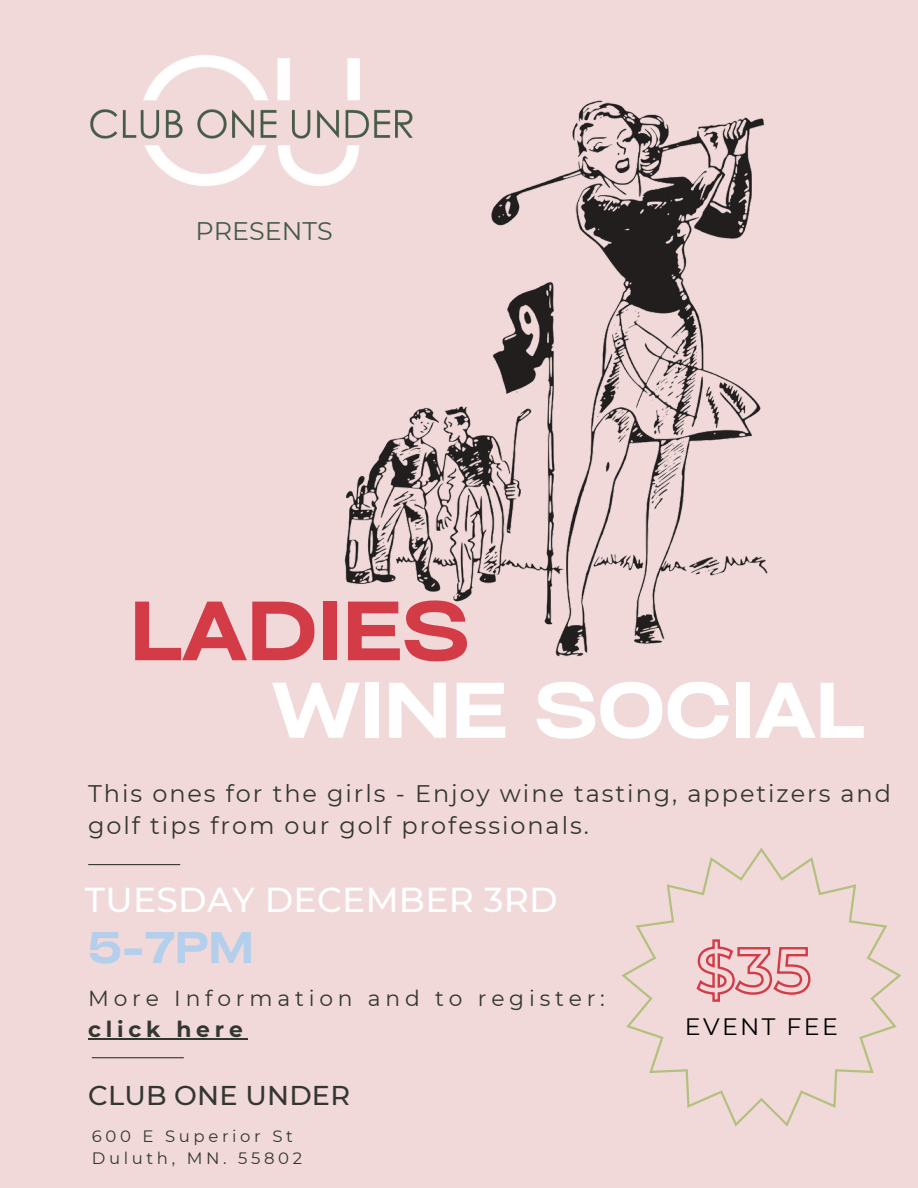
<style>
.page{position:relative;width:918px;height:1188px;background:#f1d9da}
.page>*{position:absolute;margin:0;border:0;box-sizing:border-box;transform-origin:0 0}
.t1{font:600 expanded 80.4px "Cy Grotesk";color:#d33b47}
.t2{font:600 expanded 75.3px "Cy Grotesk";color:#fff}
.t3{font:600 expanded 42.45px "Cy Grotesk";color:#b4cfeb}
.t4{font:500 34.5px "Montserrat";letter-spacing:.01em;color:#fff}
.t5{font:500 27.15px "Montserrat";letter-spacing:.01em;color:#343731}
.t6{font:25.35px "Montserrat";color:#465b48}
.t7{font:24px/32.7px "Montserrat";letter-spacing:.08em;color:#343731}
.t8{font:23.7px "Montserrat";letter-spacing:.1em;color:#000}
.t9{font:21.75px "Montserrat";letter-spacing:.22em;color:#343731}
.t10{font:700 21.75px "Montserrat";letter-spacing:.22em;color:#343731}
.t11{font:16.5px "Montserrat";letter-spacing:.22em;color:#343731}
</style>
<div class="page">
<hr style="left:88px;top:864px;width:92px;height:1px;background:#343731">
<hr style="left:92px;top:1057px;width:92px;height:1px;background:#343731">
<img style="left:344px;top:100px;width:424px;height:557px">
<img style="left:90px;top:55px;width:466px;height:193px">
<svg style="left:621px;top:848px;width:281px;height:279px"></svg>
<svg style="left:695px;top:938px;width:117px;height:65px"></svg>
<hr style="left:88px;top:1038px;width:160px;height:1px;background:#343731">
<p class="t6" style="left:196px;top:216px;width:139px">PRESENTS</p>
<h1 class="t1" style="left:129px;top:580px;width:342px">LADIES</h1>
<h1 class="t2" style="left:272px;top:662px;width:594px">WINE SOCIAL</h1>
<p class="t7" style="left:88px;top:777px;width:804px">This ones for the girls - Enjoy wine tasting, appetizers and golf tips from our golf professionals.</p>
<h2 class="t4" style="left:85px;top:879px;width:474px">TUESDAY DECEMBER 3RD</h2>
<p class="t3" style="left:88px;top:921px;width:168px">5-7PM</p>
<h5 class="t9" style="left:88px;top:985px;width:518px">More Information and to register:</h5>
<p class="t10" style="left:88px;top:1016px;width:156px">click here</p>
<p class="t5" style="left:88px;top:1078px;width:263px">CLUB ONE UNDER</p>
<h4 class="t11" style="left:92px;top:1126px;width:203px">600 E Superior St</h4>
<h3 class="t11" style="left:92px;top:1148px;width:212px">Duluth, MN. 55802</h3>
<p class="t8" style="left:685px;top:1012px;width:155px">EVENT FEE</p>
</div>
